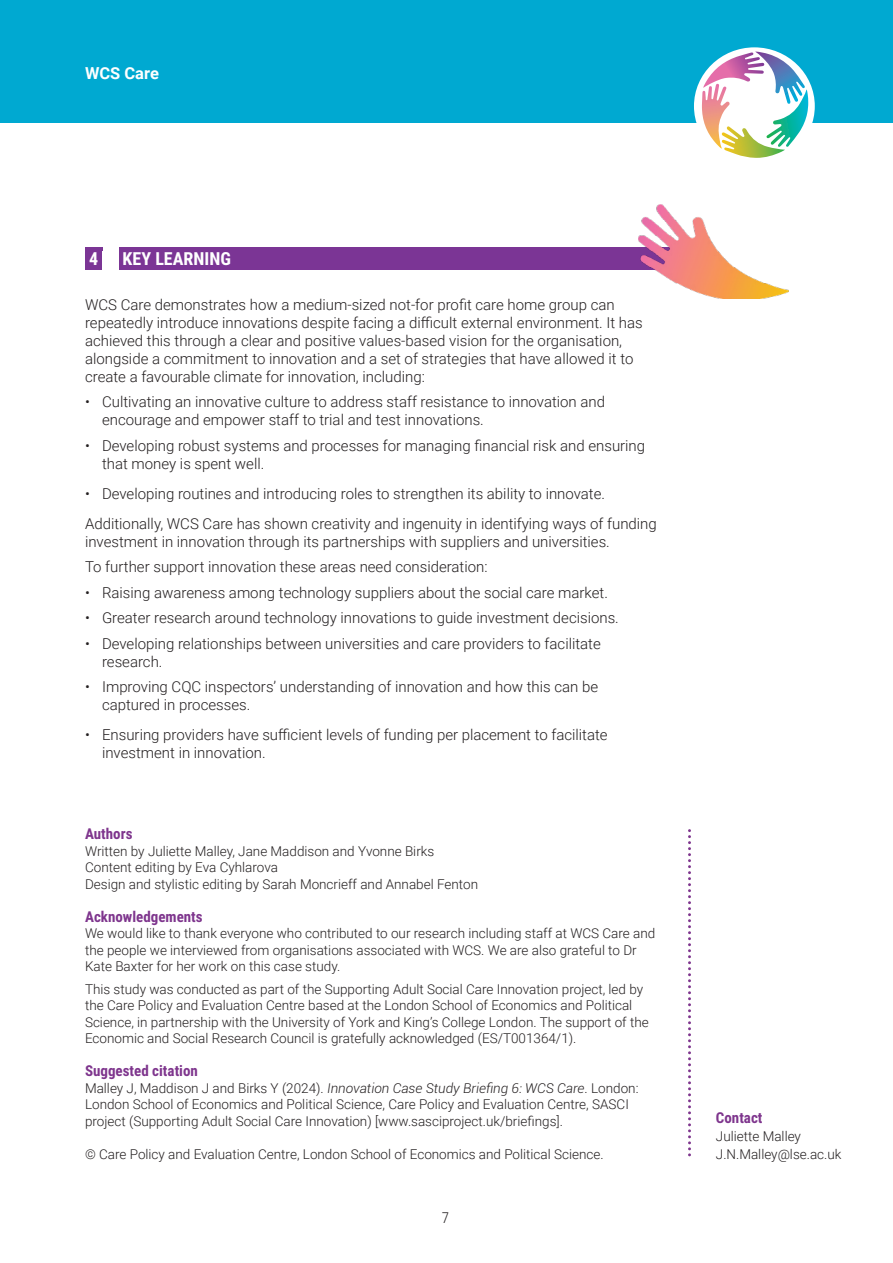
<style>
.page{position:relative;width:893px;height:1263px;background:#fff}
.page>*{position:absolute;margin:0;border:0;box-sizing:border-box;transform-origin:0 0}
.t1{font:700 18px "Roboto Condensed";color:#fff}
.t2{font:700 16.5px "Roboto";color:#fff}
.t3{font:300 15px/18px "Roboto";color:#231f20}
.t4{font:700 15px "Roboto Condensed";color:#7e358d}
.t5{font:300 15px "Roboto Condensed";color:#231f20}
.t6{font:300 13.5px/16.5px "Roboto";color:#231f20}
.s1{font-style:italic}
</style>
<div class="page">
<div style="left:0;top:0;width:893px;height:123px;background:#00a9d1"></div>
<div style="left:694px;top:47px;width:121px;height:118px;background:#fff;border-radius:50%"></div>
<img style="left:702px;top:52px;width:106px;height:106px">
<svg style="left:688px;top:829px;width:3px;height:328px"></svg>
<div style="left:119px;top:247px;width:561px;height:22px;background:#7b3595"></div>
<div style="left:85px;top:247px;width:17px;height:22px;background:#7b3595"></div>
<img style="left:638px;top:204px;width:151px;height:94px">
<p class="t2" style="left:85px;top:67px;width:75px">WCS Care</p>
<p class="t1" style="left:89px;top:251px;width:11px">4</p>
<p class="t1" style="left:123px;top:251px;width:110px">KEY LEARNING</p>
<p class="t3" style="left:85px;top:297px;width:559px">WCS Care demonstrates how a medium-sized not-for profit care home group can repeatedly introduce innovations despite facing a difficult external environment. It has achieved this through a clear and positive values-based vision for the organisation, alongside a commitment to innovation and a set of strategies that have allowed it to create a favourable climate for innovation, including:</p>
<p class="t3" style="left:102px;top:394px;width:505px;text-indent:-17px">• Cultivating an innovative culture to address staff resistance to innovation and encourage and empower staff to trial and test innovations.</p>
<p class="t3" style="left:102px;top:438px;width:545px;text-indent:-17px">• Developing robust systems and processes for managing financial risk and ensuring that money is spent well.</p>
<p class="t3" style="left:85px;top:480px;width:573px;line-height:30px">• Developing routines and introducing roles to strengthen its ability to innovate.<br>Additionally, WCS Care has shown creativity and ingenuity in identifying ways of funding</p>
<p class="t3" style="left:85px;top:530px;width:526px;line-height:25.5px">investment in innovation through its partnerships with suppliers and universities.<br>To further support innovation these areas need consideration:</p>
<p class="t3" style="left:85px;top:585px;width:524px">• Raising awareness among technology suppliers about the social care market.</p>
<p class="t3" style="left:85px;top:610px;width:535px">• Greater research around technology innovations to guide investment decisions.</p>
<p class="t3" style="left:102px;top:636px;width:500px;text-indent:-17px">• Developing relationships between universities and care providers to facilitate research.</p>
<p class="t3" style="left:102px;top:679px;width:497px;text-indent:-17px">• Improving CQC inspectors’ understanding of innovation and how this can be captured in processes.</p>
<p class="t3" style="left:102px;top:727px;width:507px;text-indent:-17px">• Ensuring providers have sufficient levels of funding per placement to facilitate investment in innovation.</p>
<p class="t4" style="left:85px;top:828px;width:49px">Authors</p>
<p class="t6" style="left:85px;top:844px;width:394px">Written by Juliette Malley, Jane Maddison and Yvonne Birks<br>Content editing by Eva Cyhlarova<br>Design and stylistic editing by Sarah Moncrieff and Annabel Fenton</p>
<p class="t4" style="left:85px;top:910px;width:119px">Acknowledgements</p>
<p class="t6" style="left:85px;top:926px;width:572px">We would like to thank everyone who contributed to our research including staff at WCS Care and the people we interviewed from organisations associated with WCS. We are also grateful to Dr<br>Kate Baxter for her work on this case study.</p>
<p class="t6" style="left:85px;top:982px;width:565px">This study was conducted as part of the Supporting Adult Social Care Innovation project, led by the Care Policy and Evaluation Centre based at the London School of Economics and Political Science, in partnership with the University of York and King’s College London. The support of the Economic and Social Research Council is gratefully acknowledged (ES/T001364/1).</p>
<p class="t4" style="left:85px;top:1065px;width:114px">Suggested citation</p>
<p class="t6" style="left:85px;top:1081px;width:555px">Malley J, Maddison J and Birks Y (2024). <span class="s1">Innovation Case Study Briefing 6: WCS Care</span>. London:<br>London School of Economics and Political Science, Care Policy and Evaluation Centre, SASCI project (Supporting Adult Social Care Innovation) [www.sasciproject.uk/briefings].</p>
<p class="t6" style="left:85px;top:1147px;width:520px">© Care Policy and Evaluation Centre, London School of Economics and Political Science.</p>
<p class="t5" style="left:442px;top:1212px;width:9px">7</p>
<p class="t4" style="left:716px;top:1111px;width:48px">Contact</p>
<p class="t6" style="left:716px;top:1128px;width:127px;line-height:18px">Juliette Malley<br>J.N.Malley@lse.ac.uk</p>
</div>
